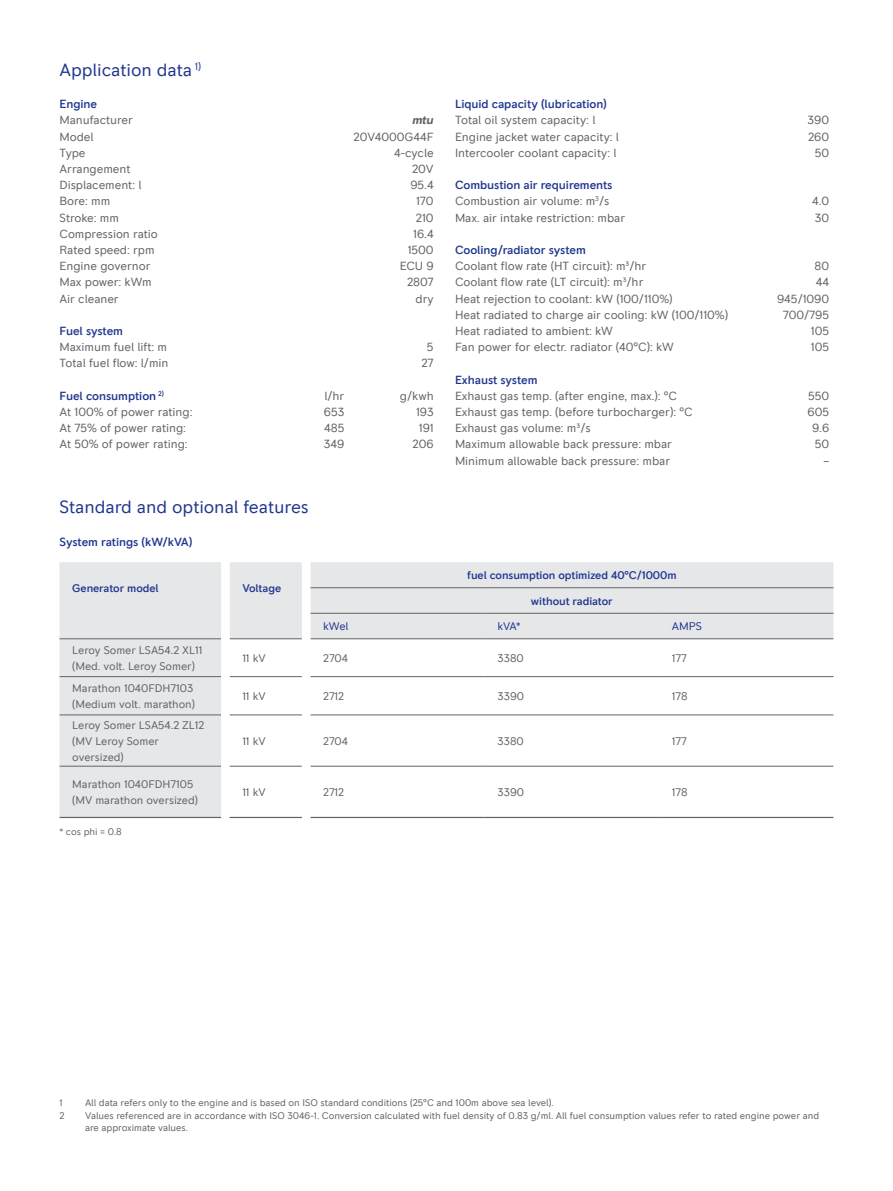
<style>
.page{position:relative;width:893px;height:1191px;background:#fff}
.page>*{position:absolute;margin:0;border:0;box-sizing:border-box;transform-origin:0 0}
.t1{font:18px "RR Pioneer";letter-spacing:-.005em;color:#21378f}
.t2{font:12px "RR Pioneer";letter-spacing:-.005em;color:#636366}
.t3{font:500 12px/16.2px "RR Pioneer";letter-spacing:-.005em;color:#21378f}
.t4{font:italic 700 12px "RR Pioneer";color:#636366}
.t5{font:11.25px/16.2px "RR Pioneer";letter-spacing:-.005em;color:#636366}
.t6{font:500 11.25px "RR Pioneer";letter-spacing:-.005em;color:#21378f}
.t7{font:11.25px "RR Pioneer";letter-spacing:-.005em;color:#21378f}
.t8{font:9.75px/12.6px "RR Pioneer";letter-spacing:-.005em;color:#636366}
.s1{font-weight:400;color:#636366}
</style>
<div class="page">
<svg style="left:60px;top:562px;width:773px;height:255px"></svg>
<hr style="left:310px;top:587px;width:175px;height:1px;background:#636366">
<hr style="left:485px;top:587px;width:174px;height:1px;background:#636366">
<hr style="left:659px;top:587px;width:174px;height:1px;background:#636366">
<hr style="left:310px;top:613px;width:175px;height:1px;background:#636366">
<hr style="left:485px;top:613px;width:174px;height:1px;background:#636366">
<hr style="left:659px;top:613px;width:174px;height:1px;background:#636366">
<hr style="left:60px;top:638px;width:161px;height:1px;background:#636366">
<hr style="left:310px;top:638px;width:175px;height:1px;background:#636366">
<hr style="left:485px;top:638px;width:174px;height:1px;background:#636366">
<hr style="left:659px;top:638px;width:174px;height:1px;background:#636366">
<hr style="left:60px;top:676px;width:161px;height:1px;background:#636366">
<hr style="left:310px;top:676px;width:175px;height:1px;background:#636366">
<hr style="left:485px;top:676px;width:174px;height:1px;background:#636366">
<hr style="left:659px;top:676px;width:174px;height:1px;background:#636366">
<hr style="left:60px;top:714px;width:161px;height:1px;background:#636366">
<hr style="left:310px;top:714px;width:175px;height:1px;background:#636366">
<hr style="left:485px;top:714px;width:174px;height:1px;background:#636366">
<hr style="left:659px;top:714px;width:174px;height:1px;background:#636366">
<hr style="left:60px;top:766px;width:161px;height:1px;background:#636366">
<hr style="left:310px;top:766px;width:175px;height:1px;background:#636366">
<hr style="left:485px;top:766px;width:174px;height:1px;background:#636366">
<hr style="left:659px;top:766px;width:174px;height:1px;background:#636366">
<svg style="left:221px;top:562px;width:89px;height:256px"></svg>
<hr style="left:60px;top:817px;width:161px;height:1px;background:#636366">
<hr style="left:230px;top:817px;width:72px;height:1px;background:#636366">
<hr style="left:310px;top:817px;width:175px;height:1px;background:#636366">
<hr style="left:485px;top:817px;width:174px;height:1px;background:#636366">
<hr style="left:659px;top:817px;width:174px;height:1px;background:#636366">
<h1 class="t1" style="left:60px;top:59px;width:143px">Application data <sup>1)</sup></h1>
<p class="t3" style="left:60px;top:96px;width:39px">Engine</p>
<p class="t2" style="left:60px;top:113px;width:75px">Manufacturer</p>
<p class="t4" style="left:412px;top:113px;width:23px">mtu</p>
<p class="t2" style="left:60px;top:129px;width:36px">Model</p>
<p class="t2" style="left:354px;top:129px;width:82px">20V4000G44F</p>
<p class="t2" style="left:60px;top:146px;width:28px">Type</p>
<p class="t2" style="left:394px;top:146px;width:41px">4-cycle</p>
<p class="t2" style="left:60px;top:162px;width:72px">Arrangement</p>
<p class="t2" style="left:412px;top:162px;width:23px">20V</p>
<p class="t2" style="left:60px;top:178px;width:83px">Displacement: l</p>
<p class="t2" style="left:410px;top:178px;width:25px">95.4</p>
<p class="t2" style="left:60px;top:194px;width:52px">Bore: mm</p>
<p class="t2" style="left:416px;top:194px;width:19px">170</p>
<p class="t2" style="left:60px;top:210px;width:61px">Stroke: mm</p>
<p class="t2" style="left:416px;top:210px;width:19px">210</p>
<p class="t2" style="left:60px;top:227px;width:100px">Compression ratio</p>
<p class="t2" style="left:413px;top:227px;width:22px">16.4</p>
<p class="t2" style="left:60px;top:243px;width:97px">Rated speed: rpm</p>
<p class="t2" style="left:408px;top:243px;width:27px">1500</p>
<p class="t2" style="left:60px;top:259px;width:92px">Engine governor</p>
<p class="t2" style="left:400px;top:259px;width:36px">ECU 9</p>
<p class="t2" style="left:60px;top:275px;width:94px">Max power: kWm</p>
<p class="t2" style="left:407px;top:275px;width:28px">2807</p>
<p class="t2" style="left:60px;top:291px;width:61px">Air cleaner</p>
<p class="t2" style="left:416px;top:291px;width:20px">dry</p>
<p class="t3" style="left:60px;top:323px;width:65px">Fuel system</p>
<p class="t2" style="left:60px;top:340px;width:109px">Maximum fuel lift: m</p>
<p class="t2" style="left:427px;top:340px;width:8px">5</p>
<p class="t2" style="left:60px;top:356px;width:111px">Total fuel flow: l/min</p>
<p class="t2" style="left:421px;top:356px;width:14px">27</p>
<p class="t3" style="left:60px;top:388px;width:106px">Fuel consumption <sup>2)</sup></p>
<p class="t2" style="left:324px;top:389px;width:22px">l/hr</p>
<p class="t2" style="left:400px;top:389px;width:35px">g/kwh</p>
<p class="t2" style="left:60px;top:405px;width:135px">At 100% of power rating:</p>
<p class="t2" style="left:324px;top:405px;width:22px">653</p>
<p class="t2" style="left:416px;top:405px;width:19px">193</p>
<p class="t2" style="left:60px;top:421px;width:128px">At 75% of power rating:</p>
<p class="t2" style="left:324px;top:421px;width:22px">485</p>
<p class="t2" style="left:419px;top:421px;width:16px">191</p>
<p class="t2" style="left:60px;top:437px;width:130px">At 50% of power rating:</p>
<p class="t2" style="left:324px;top:437px;width:22px">349</p>
<p class="t2" style="left:413px;top:437px;width:23px">206</p>
<h1 class="t1" style="left:60px;top:496px;width:251px">Standard and optional features</h1>
<p class="t3" style="left:60px;top:533px;width:134px">System ratings (kW/kVA)</p>
<p class="t6" style="left:72px;top:581px;width:88px">Generator model</p>
<p class="t6" style="left:242px;top:581px;width:40px">Voltage</p>
<p class="t3" style="left:455px;top:96px;width:153px">Liquid capacity (lubrication)</p>
<p class="t2" style="left:455px;top:113px;width:142px">Total oil system capacity: l</p>
<p class="t2" style="left:808px;top:113px;width:23px">390</p>
<p class="t2" style="left:455px;top:129px;width:166px">Engine jacket water capacity: l</p>
<p class="t2" style="left:808px;top:129px;width:23px">260</p>
<p class="t2" style="left:455px;top:146px;width:163px">Intercooler coolant capacity: l</p>
<p class="t2" style="left:815px;top:146px;width:16px">50</p>
<p class="t3" style="left:455px;top:177px;width:159px">Combustion air requirements<br><span class="s1">Combustion air volume: m</span><sup>3</sup><span class="s1">/s</span></p>
<p class="t2" style="left:812px;top:194px;width:19px">4.0</p>
<p class="t2" style="left:455px;top:210px;width:172px">Max. air intake restriction: mbar</p>
<p class="t2" style="left:815px;top:210px;width:16px">30</p>
<p class="t3" style="left:455px;top:242px;width:132px">Cooling/radiator system</p>
<p class="t2" style="left:455px;top:259px;width:193px">Coolant flow rate (HT circuit): m³/hr</p>
<p class="t2" style="left:815px;top:259px;width:16px">80</p>
<p class="t2" style="left:455px;top:275px;width:190px">Coolant flow rate (LT circuit): m³/hr</p>
<p class="t2" style="left:816px;top:275px;width:15px">44</p>
<p class="t2" style="left:455px;top:291px;width:219px">Heat rejection to coolant: kW (100/110%)</p>
<p class="t2" style="left:777px;top:291px;width:54px">945/1090</p>
<p class="t2" style="left:455px;top:308px;width:275px">Heat radiated to charge air cooling: kW (100/110%)</p>
<p class="t2" style="left:783px;top:308px;width:48px">700/795</p>
<p class="t2" style="left:455px;top:324px;width:159px">Heat radiated to ambient: kW</p>
<p class="t2" style="left:811px;top:324px;width:20px">105</p>
<p class="t2" style="left:455px;top:340px;width:220px">Fan power for electr. radiator (40°C): kW</p>
<p class="t2" style="left:811px;top:340px;width:20px">105</p>
<p class="t3" style="left:455px;top:371px;width:84px">Exhaust system</p>
<p class="t2" style="left:455px;top:389px;width:224px">Exhaust gas temp. (after engine, max.): °C</p>
<p class="t2" style="left:808px;top:389px;width:23px">550</p>
<p class="t2" style="left:455px;top:405px;width:239px">Exhaust gas temp. (before turbocharger): °C</p>
<p class="t2" style="left:808px;top:405px;width:23px">605</p>
<p class="t2" style="left:455px;top:421px;width:137px">Exhaust gas volume: m³/s</p>
<p class="t2" style="left:812px;top:421px;width:19px">9.6</p>
<p class="t2" style="left:455px;top:437px;width:219px">Maximum allowable back pressure: mbar</p>
<p class="t2" style="left:815px;top:437px;width:16px">50</p>
<p class="t2" style="left:455px;top:453px;width:217px">Minimum allowable back pressure: mbar</p>
<p class="t2" style="left:823px;top:453px;width:7px">–</p>
<p class="t6" style="left:467px;top:569px;width:211px">fuel consumption optimized 40°C/1000m</p>
<p class="t6" style="left:531px;top:594px;width:83px">without radiator</p>
<p class="t7" style="left:323px;top:620px;width:27px">kWel</p>
<p class="t7" style="left:497px;top:620px;width:25px">kVA*</p>
<p class="t7" style="left:672px;top:620px;width:31px">AMPS</p>
<p class="t5" style="left:72px;top:642px;width:132px">Leroy Somer LSA54.2 XL11 (Med. volt. Leroy Somer)</p>
<p class="t5" style="left:242px;top:650px;width:25px">11 kV</p>
<p class="t5" style="left:323px;top:650px;width:26px">2704</p>
<p class="t5" style="left:497px;top:650px;width:28px">3380</p>
<p class="t5" style="left:672px;top:650px;width:17px">177</p>
<p class="t5" style="left:72px;top:680px;width:124px">Marathon 1040FDH7103 (Medium volt. marathon)</p>
<p class="t5" style="left:242px;top:688px;width:25px">11 kV</p>
<p class="t5" style="left:323px;top:688px;width:22px">2712</p>
<p class="t5" style="left:497px;top:688px;width:28px">3390</p>
<p class="t5" style="left:672px;top:688px;width:17px">178</p>
<p class="t5" style="left:72px;top:717px;width:134px">Leroy Somer LSA54.2 ZL12 (MV Leroy Somer oversized)</p>
<p class="t5" style="left:242px;top:733px;width:25px">11 kV</p>
<p class="t5" style="left:323px;top:733px;width:26px">2704</p>
<p class="t5" style="left:497px;top:733px;width:28px">3380</p>
<p class="t5" style="left:672px;top:733px;width:17px">177</p>
<p class="t5" style="left:72px;top:776px;width:127px">Marathon 1040FDH7105 (MV marathon oversized)</p>
<p class="t5" style="left:242px;top:784px;width:25px">11 kV</p>
<p class="t5" style="left:323px;top:784px;width:22px">2712</p>
<p class="t5" style="left:497px;top:784px;width:28px">3390</p>
<p class="t5" style="left:672px;top:784px;width:17px">178</p>
<p class="t8" style="left:60px;top:825px;width:64px">* cos phi = 0.8</p>
<p class="t8" style="left:60px;top:1096px;width:5px">1</p>
<p class="t8" style="left:85px;top:1096px;width:470px">All data refers only to the engine and is based on ISO standard conditions (25°C and 100m above sea level).</p>
<p class="t8" style="left:60px;top:1109px;width:7px">2</p>
<p class="t8" style="left:85px;top:1109px;width:736px">Values referenced are in accordance with ISO 3046-1. Conversion calculated with fuel density of 0.83 g/ml. All fuel consumption values refer to rated engine power and are approximate values.</p>
</div>
